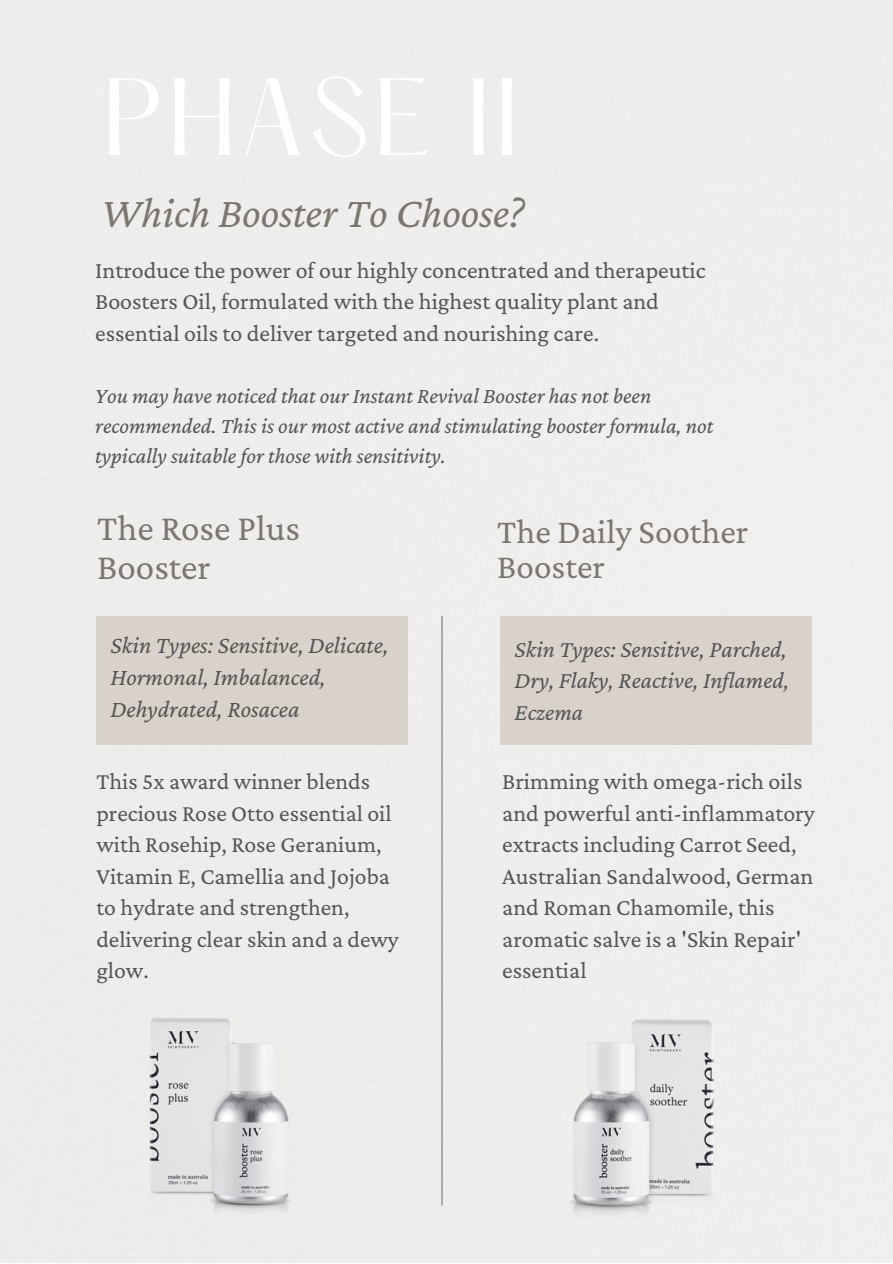
<style>
.page{position:relative;width:893px;height:1264px;background:#fff}
.page>*{position:absolute;margin:0;border:0;box-sizing:border-box;transform-origin:0 0}
.t1{font:italic 43.5px "Crimson Pro";color:#7b7670}
.t2{font:37.05px/38.5px "Crimson Pro";color:#7b7670}
.t3{font:35.25px/35.1px "Crimson Pro";color:#7b7670}
.t4{font:italic 24.45px/32.1px "Crimson Pro";color:#545454}
.t5{font:24px/31.5px "Crimson Pro";color:#545454}
.t6{font:italic 24px/31.5px "Crimson Pro";color:#545454;text-align:justify}
.t7{font:23.7px/31.5px "Crimson Pro";color:#545454}
.t8{font:italic 22.5px/30.3px "Crimson Pro";color:#545454}
</style>
<div class="page">
<img style="left:459px;top:1008px;width:373px;height:214px">
<hr style="left:441px;top:616px;width:1px;height:589px;background:#7b7670">
<div style="left:96px;top:616px;width:312px;height:128px;background:#d9d2cb"></div>
<img style="left:34px;top:931px;width:373px;height:289px">
<div style="left:500px;top:616px;width:311px;height:128px;background:#d9d2cb"></div>
<h1 class="t1" style="left:101px;top:187px;width:424px">Which Booster To Choose?</h1>
<p class="t5" style="left:95px;top:254px;width:612px">Introduce the power of our highly concentrated and therapeutic<br>Boosters Oil, formulated with the highest quality plant and essential oils to deliver targeted and nourishing care.</p>
<p class="t8" style="left:95px;top:380px;width:619px">You may have noticed that our Instant Revival Booster has not been recommended. This is our most active and stimulating booster formula, not typically suitable for those with sensitivity.</p>
<h2 class="t2" style="left:97px;top:508px;width:204px">The Rose Plus<br>Booster</h2>
<h3 class="t3" style="left:497px;top:514px;width:253px">The Daily Soother<br>Booster</h3>
<p class="t4" style="left:110px;top:629px;width:280px">Skin Types: Sensitive, Delicate,<br>Hormonal, Imbalanced,<br>Dehydrated, Rosacea</p>
<p class="t6" style="left:514px;top:633px;width:276px">Skin Types: Sensitive, Parched, Dry, Flaky, Reactive, Inflamed, Eczema</p>
<p class="t7" style="left:96px;top:765px;width:304px">This 5x award winner blends precious Rose Otto essential oil with Rosehip, Rose Geranium,<br>Vitamin E, Camellia and Jojoba to hydrate and strengthen, delivering clear skin and a dewy glow.</p>
<p class="t5" style="left:502px;top:765px;width:314px">Brimming with omega-rich oils and powerful anti-inflammatory extracts including Carrot Seed,<br>Australian Sandalwood, German and Roman Chamomile, this aromatic salve is a 'Skin Repair' essential</p>
</div>
